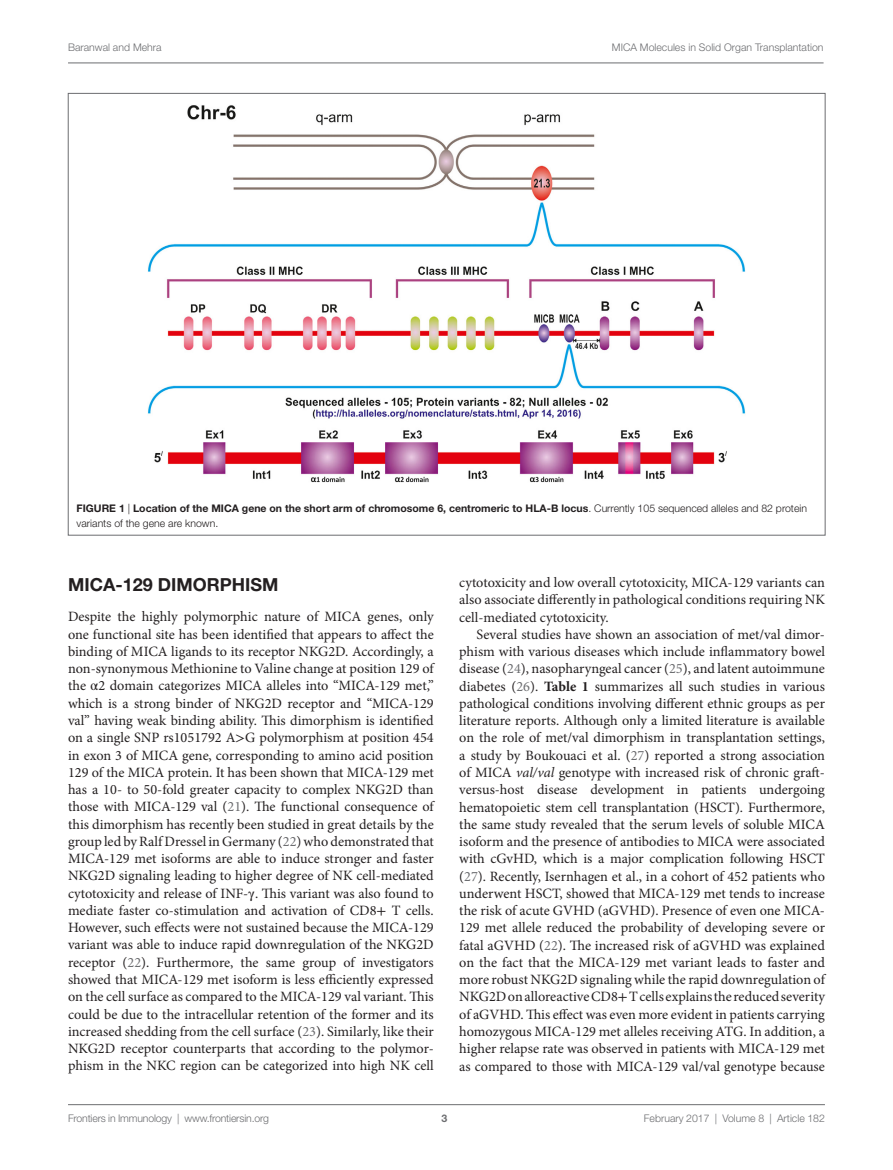
<style>
.page{position:relative;width:893px;height:1170px;background:#fff}
.page>*{position:absolute;margin:0;border:0;box-sizing:border-box;transform-origin:0 0}
.t1{font:700 18px "Helvetica Neue LT Std";color:#231f20}
.t2{font:14.25px/17.2px "Minion Pro";color:#231f20;text-align:justify}
.t3{font:700 10.5px/14.2px "Helvetica Neue LT Std";color:#231f20}
.t4{font:300 10.5px "Helvetica Neue LT Std";color:#6c6d70}
.t5{font:700 10.5px "Helvetica Neue LT Std";color:#6c6d70}
.s1{font-weight:300}
.s2{font-family:"STIX General"}
.s3{color:#6c6d70}
.s4{font-weight:700}
.s5{font-style:italic}
</style>
<div class="page">
<img style="left:148px;top:105px;width:597px;height:377px">
<hr style="left:68px;top:1104px;width:757px;height:1px;background:#6c6d70">
<hr style="left:68px;top:63px;width:755px;height:1px;background:#6c6d70">
<p class="t4" style="left:68px;top:41px;width:95px">Baranwal and Mehra</p>
<p class="t4" style="left:612px;top:41px;width:213px">MICA Molecules in Solid Organ Transplantation</p>
<p class="t3" style="left:77px;top:501px;width:732px">FIGURE 1 <span class="s1">|</span> Location of the MICA gene on the short arm of chromosome 6, centromeric to HLA-B locus<span class="s1">. Currently 105 sequenced alleles and 82 protein variants of the gene are known.</span></p>
<p class="t1" style="left:68px;top:573px;width:212px">MICA-129 DIMORPHISM</p>
<p class="t2" style="left:68px;top:608px;width:367px">Despite the highly polymorphic nature of MICA genes, only one functional site has been identified that appears to affect the binding of MICA ligands to its receptor NKG2D. Accordingly, a non-synonymous Methionine to Valine change at position 129 of the <span class="s2">α</span>2 domain categorizes MICA alleles into “MICA-129 met,” which is a strong binder of NKG2D receptor and “MICA-129 val” having weak binding ability. This dimorphism is identified on a single SNP rs1051792 A<span class="s2">&gt;</span>G polymorphism at position 454 in exon 3 of MICA gene, corresponding to amino acid position 129 of the MICA protein. It has been shown that MICA-129 met has a 10- to 50-fold greater capacity to complex NKG2D than those with MICA-129 val (<span class="s3">21</span>). The functional consequence of this dimorphism has recently been studied in great details by the group led by Ralf Dressel in Germany (<span class="s3">22</span>) who demonstrated that MICA-129 met isoforms are able to induce stronger and faster NKG2D signaling leading to higher degree of NK cell-mediated cytotoxicity and release of INF-<span class="s2">γ</span>. This variant was also found to mediate faster co-stimulation and activation of CD8<span class="s2">+</span> T cells.<br>However, such effects were not sustained because the MICA-129 variant was able to induce rapid downregulation of the NKG2D receptor (<span class="s3">22</span>). Furthermore, the same group of investigators showed that MICA-129 met isoform is less efficiently expressed on the cell surface as compared to the MICA-129 val variant. This could be due to the intracellular retention of the former and its increased shedding from the cell surface (<span class="s3">23</span>). Similarly, like their NKG2D receptor counterparts that according to the polymor&shy;phism in the NKC region can be categorized into high NK cell</p>
<p class="t2" style="left:459px;top:574px;width:367px">cytotoxicity and low overall cytotoxicity, MICA-129 variants can also associate differently in pathological conditions requiring NK cell-mediated cytotoxicity.</p>
<p class="t2" style="left:459px;top:625px;width:367px;text-indent:17px">Several studies have shown an association of met/val dimor&shy;phism with various diseases which include inflammatory bowel disease (<span class="s3">24</span>), nasopharyngeal cancer (<span class="s3">25</span>), and latent autoimmune diabetes (<span class="s3">26</span>). <span class="s4">Table 1</span> summarizes all such studies in various pathological conditions involving different ethnic groups as per literature reports. Although only a limited literature is available on the role of met/val dimorphism in transplantation settings, a study by Boukouaci et al. (<span class="s3">27</span>) reported a strong association of MICA <span class="s5">val/val</span> genotype with increased risk of chronic graft&shy;versus-host disease development in patients undergoing hematopoietic stem cell transplantation (HSCT). Furthermore, the same study revealed that the serum levels of soluble MICA isoform and the presence of antibodies to MICA were associated with cGvHD, which is a major complication following HSCT (<span class="s3">27</span>). Recently, Isernhagen et al., in a cohort of 452 patients who underwent HSCT, showed that MICA-129 met tends to increase the risk of acute GVHD (aGVHD). Presence of even one MICA-129 met allele reduced the probability of developing severe or fatal aGVHD (<span class="s3">22</span>). The increased risk of aGVHD was explained on the fact that the MICA-129 met variant leads to faster and more robust NKG2D signaling while the rapid downregulation of NKG2D on alloreactive CD8<span class="s2">+</span> T cells explains the reduced severity of aGVHD. This effect was even more evident in patients carrying homozygous MICA-129 met alleles receiving ATG. In addition, a higher relapse rate was observed in patients with MICA-129 met as compared to those with MICA-129 val/val genotype because</p>
<p class="t4" style="left:68px;top:1111px;width:203px">Frontiers in Immunology | www.frontiersin.org</p>
<p class="t4" style="left:644px;top:1111px;width:183px">February 2017 | Volume 8 | Article 182</p>
<p class="t5" style="left:441px;top:1111px;width:7px">3</p>
</div>
